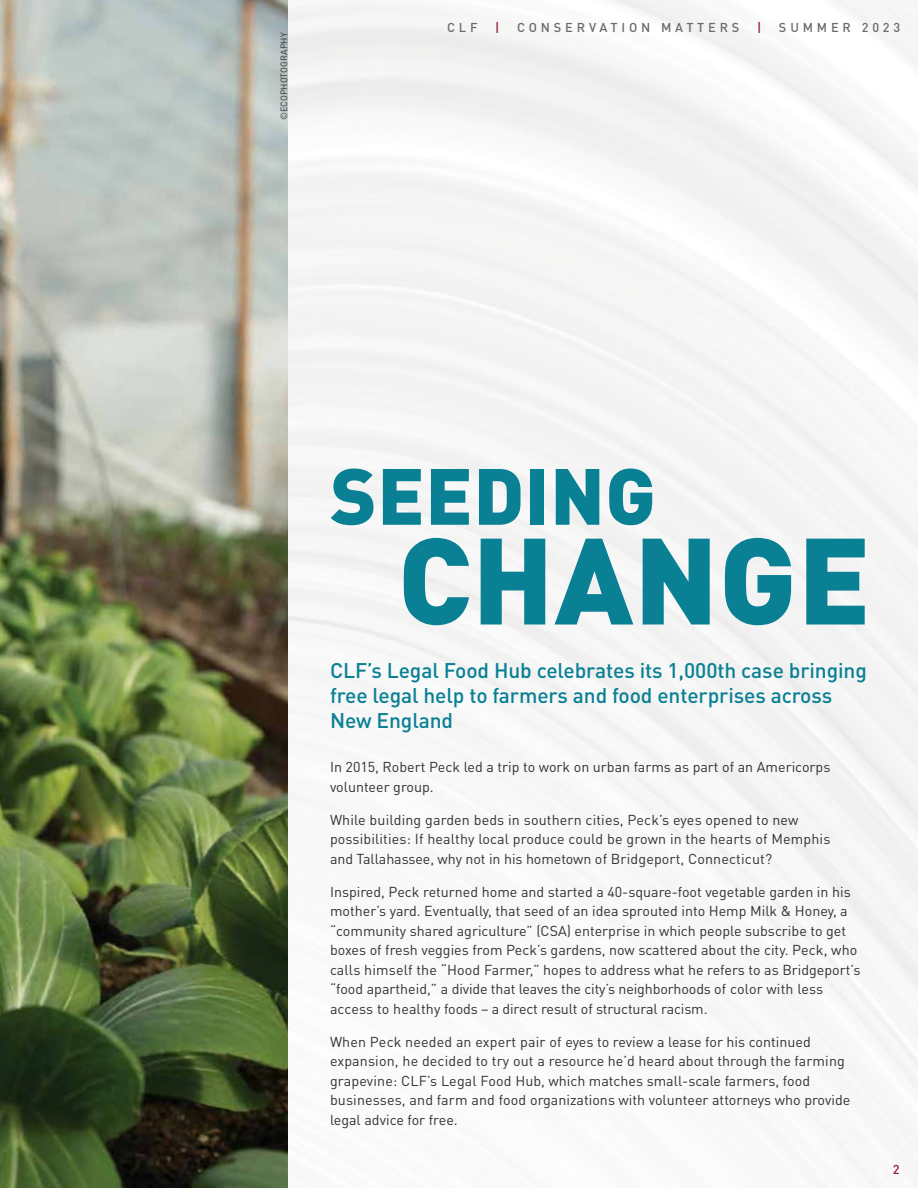
<style>
.page{position:relative;width:918px;height:1188px;background:#fff}
.page>*{position:absolute;margin:0;border:0;box-sizing:border-box;transform-origin:0 0}
.t1{font:900 120.6px "DIN Pro";letter-spacing:.005em;color:#0a8095}
.t2{font:900 78.3px "DIN Pro";letter-spacing:.005em;color:#0a8095}
.t3{font:500 21px/24.8px "DIN Pro";letter-spacing:-.005em;color:#0a8095}
.t4{font:14.25px/19.5px "DIN Pro";color:#333132}
.t5{font:500 12.75px "DIN Pro";letter-spacing:.3em;color:#696a6c}
.t6{font:500 12.75px "DIN Pro";color:#961a35}
.t7{font:9px "DIN Pro";letter-spacing:.005em;color:#333132}
</style>
<div class="page">
<div style="left:287px;top:0;width:631px;height:1188px;background:#f6f6f5"></div>
<img style="left:0;top:0;width:287px;height:1188px">
<p class="t7" style="left:278px;top:120px;width:89px;rotate:-90deg">©ECOPHOTOGRAPHY</p>
<p class="t5" style="left:447px;top:19px;width:32px">CLF</p>
<p class="t6" style="left:495px;top:19px;width:6px">|</p>
<p class="t5" style="left:517px;top:19px;width:224px">CONSERVATION MATTERS</p>
<p class="t6" style="left:757px;top:19px;width:6px">|</p>
<p class="t5" style="left:779px;top:19px;width:123px">SUMMER 2023</p>
<h2 class="t2" style="left:330px;top:443px;width:327px">SEEDING</h2>
<h1 class="t1" style="left:398px;top:499px;width:475px">CHANGE</h1>
<h3 class="t3" style="left:330px;top:657px;width:538px">CLF’s Legal Food Hub celebrates its 1,000th case bringing free legal help to farmers and food enterprises across<br>New England</h3>
<p class="t4" style="left:330px;top:757px;width:502px">In 2015, Robert Peck led a trip to work on urban farms as part of an Americorps volunteer group.</p>
<p class="t4" style="left:330px;top:810px;width:502px">While building garden beds in southern cities, Peck’s eyes opened to new possibilities: If healthy local produce could be grown in the hearts of Memphis and Tallahassee, why not in his hometown of Bridgeport, Connecticut?</p>
<p class="t4" style="left:330px;top:881px;width:532px">Inspired, Peck returned home and started a 40-square-foot vegetable garden in his mother’s yard. Eventually, that seed of an idea sprouted into Hemp Milk &amp; Honey, a “community shared agriculture” (CSA) enterprise in which people subscribe to get boxes of fresh veggies from Peck’s gardens, now scattered about the city. Peck, who calls himself the “Hood Farmer,” hopes to address what he refers to as Bridgeport’s “food apartheid,” a divide that leaves the city’s neighborhoods of color with less access to healthy foods – a direct result of structural racism.</p>
<p class="t4" style="left:330px;top:1031px;width:522px">When Peck needed an expert pair of eyes to review a lease for his continued expansion, he decided to try out a resource he’d heard about through the farming grapevine: CLF’s Legal Food Hub, which matches small-scale farmers, food businesses, and farm and food organizations with volunteer attorneys who provide legal advice for free.</p>
<p class="t6" style="left:893px;top:1158px;width:8px">5</p>
<p class="t6" style="left:893px;top:1161px;width:8px">2</p>
</div>
